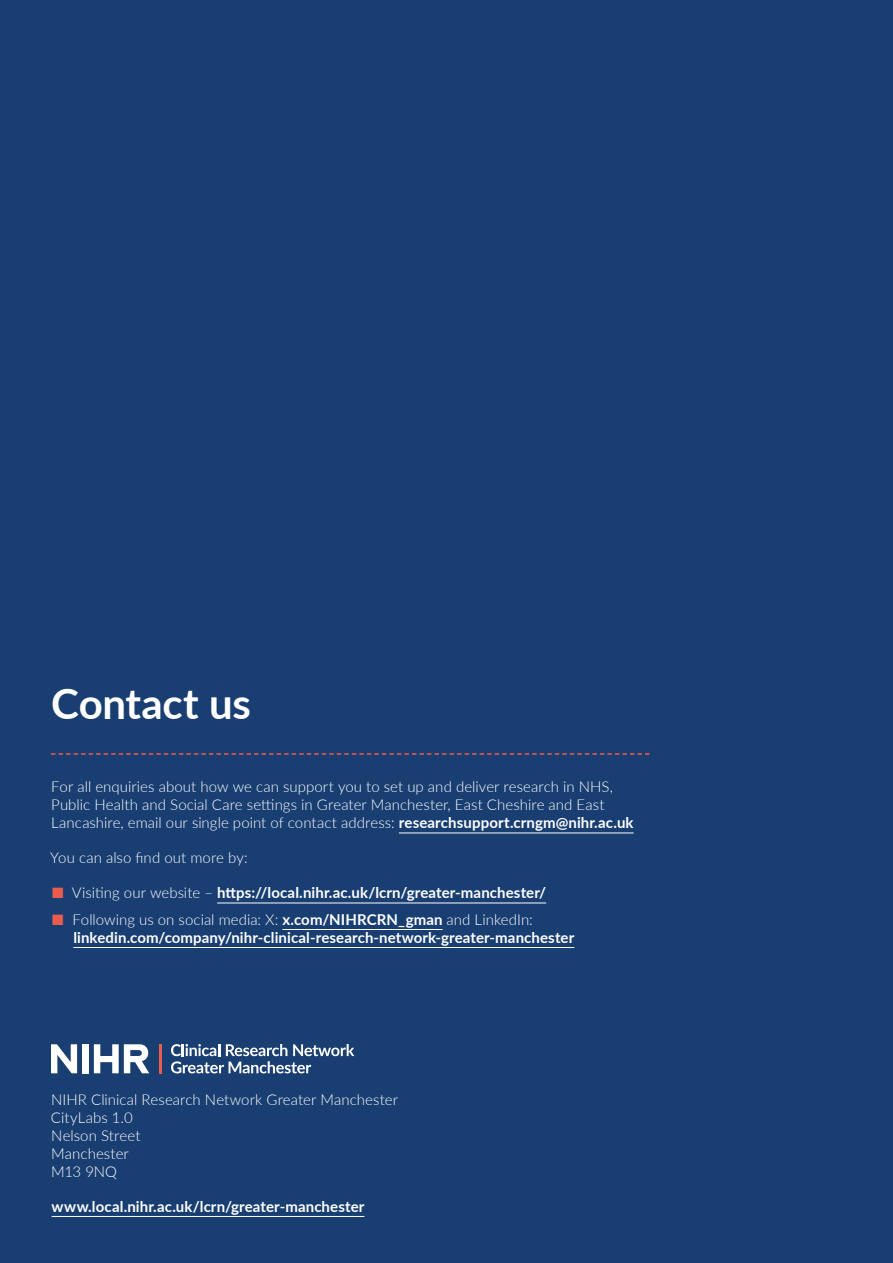
<style>
.page{position:relative;width:893px;height:1263px;background:#193e72}
.page>*{position:absolute;margin:0;border:0;box-sizing:border-box;transform-origin:0 0}
.Main_Heading{font:700 42px "Lato";letter-spacing:-.005em;color:#fff}
.Body_Copy{font:300 15px/18px "Lato";letter-spacing:.005em;color:#fff}
.Body_Bullet{font:700 15px/18px "Lato";letter-spacing:.005em;color:#fff}
.Body_Copy-2{font:700 15px "Lato";letter-spacing:.01em;color:#fff}
.s1{font-weight:700}
.s2{color:#ea5d4e}
.s3{font-weight:300}
</style>
<div class="page">
<hr style="left:52px;top:1216px;width:312px;height:1px;background:#fff">
<svg style="left:171px;top:1044px;width:183px;height:29px"></svg>
<svg style="left:51px;top:1044px;width:26px;height:29px"></svg>
<div style="left:82px;top:1044px;width:7px;height:29px;background:#fff"></div>
<svg style="left:94px;top:1044px;width:55px;height:29px"></svg>
<hr style="left:159px;top:1044px;width:2px;height:29px;background:#ea5d4e">
<svg style="left:51px;top:753px;width:598px;height:2px"></svg>
<hr style="left:399px;top:832px;width:235px;height:1px;background:#fff">
<hr style="left:217px;top:903px;width:329px;height:1px;background:#fff">
<hr style="left:282px;top:929px;width:161px;height:1px;background:#fff">
<hr style="left:73px;top:947px;width:501px;height:1px;background:#fff">
<h2 class="Main_Heading" style="left:51px;top:673px;width:201px">Contact us</h2>
<p class="Body_Copy" style="left:51px;top:777px;width:584px">For all enquiries about how we can support you to set up and deliver research in NHS,<br>Public Health and Social Care settings in Greater Manchester, East Cheshire and East<br>Lancashire, email our single point of contact address: <span class="s1">researchsupport.crngm@nihr.ac.uk</span></p>
<p class="Body_Copy" style="left:50px;top:848px;width:199px">You can also find out more by:</p>
<p class="Body_Bullet" style="left:52px;top:883px;width:496px"><span class="s2">■</span> <span class="s3">Visiting our website –</span> https://local.nihr.ac.uk/lcrn/greater-manchester/</p>
<p class="Body_Bullet" style="left:73px;top:910px;width:502px;text-indent:-21px"><span class="s2">■</span> <span class="s3">Following us on social media: X:</span> x.com/NIHRCRN_gman <span class="s3">and LinkedIn: </span>linkedin.com/company/nihr-clinical-research-network-greater-manchester</p>
<p class="Body_Copy" style="left:51px;top:1090px;width:348px">NIHR Clinical Research Network Greater Manchester</p>
<p class="Body_Copy" style="left:51px;top:1108px;width:83px">CityLabs 1.0</p>
<p class="Body_Copy" style="left:51px;top:1126px;width:91px">Nelson Street</p>
<p class="Body_Copy" style="left:51px;top:1144px;width:79px">Manchester</p>
<p class="Body_Copy" style="left:51px;top:1162px;width:67px">M13 9NQ</p>
<p class="Body_Copy-2" style="left:52px;top:1195px;width:314px">www.local.nihr.ac.uk/lcrn/greater-manchester</p>
</div>
